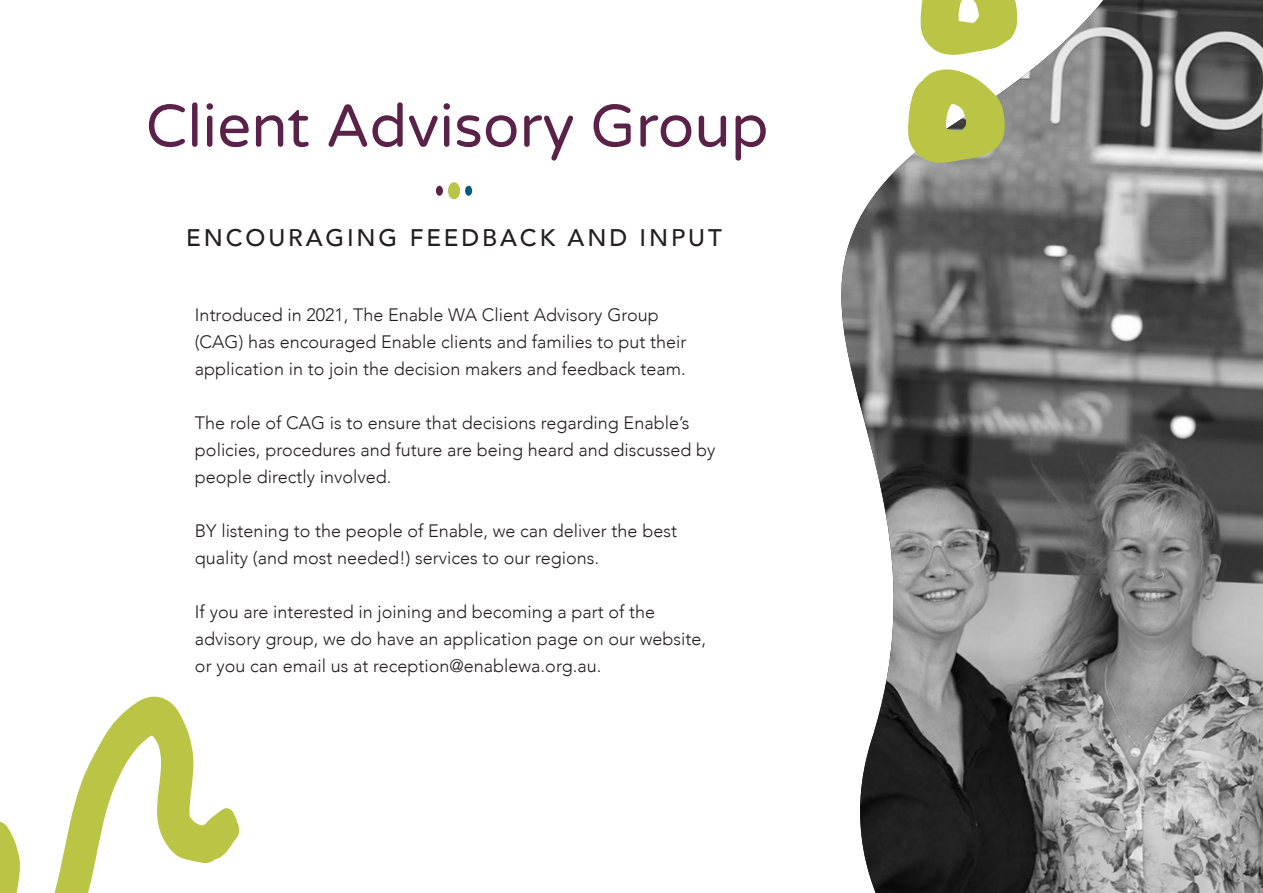
<style>
.page{position:relative;width:1263px;height:893px;background:#fff}
.page>*{position:absolute;margin:0;border:0;box-sizing:border-box;transform-origin:0 0}
.t1{font:60px "Varela Round";color:#5b2249}
.t2{font:500 24px "Avenir";letter-spacing:.12em;color:#231f20}
.t3{font:300 18px/27px "Avenir";color:#231f20}
</style>
<div class="page">
<svg style="left:0;top:696px;width:240px;height:197px"></svg>
<img style="left:841px;top:0;width:422px;height:893px">
<svg style="left:908px;top:69px;width:97px;height:94px"></svg>
<div style="left:436px;top:186px;width:7px;height:10px;background:#5b2249;border-radius:50%"></div>
<div style="left:465px;top:186px;width:7px;height:10px;background:#005b84;border-radius:50%"></div>
<div style="left:448px;top:182px;width:12px;height:17px;background:#bac547;border-radius:50%"></div>
<p class="t1" style="left:146px;top:85px;width:624px">Client Advisory Group</p>
<p class="t2" style="left:186px;top:217px;width:537px">ENCOURAGING FEEDBACK AND INPUT</p>
<p class="t3" style="left:195px;top:301px;width:493px">Introduced in 2021, The Enable WA Client Advisory Group (CAG) has encouraged Enable clients and families to put their application in to join the decision makers and feedback team.</p>
<p class="t3" style="left:195px;top:409px;width:522px">The role of CAG is to ensure that decisions regarding Enable’s policies, procedures and future are being heard and discussed by people directly involved.</p>
<p class="t3" style="left:195px;top:517px;width:483px">BY listening to the people of Enable, we can deliver the best quality (and most needed!) services to our regions.</p>
<p class="t3" style="left:195px;top:598px;width:513px">If you are interested in joining and becoming a part of the advisory group, we do have an application page on our website, or you can email us at reception@enablewa.org.au.</p>
</div>
